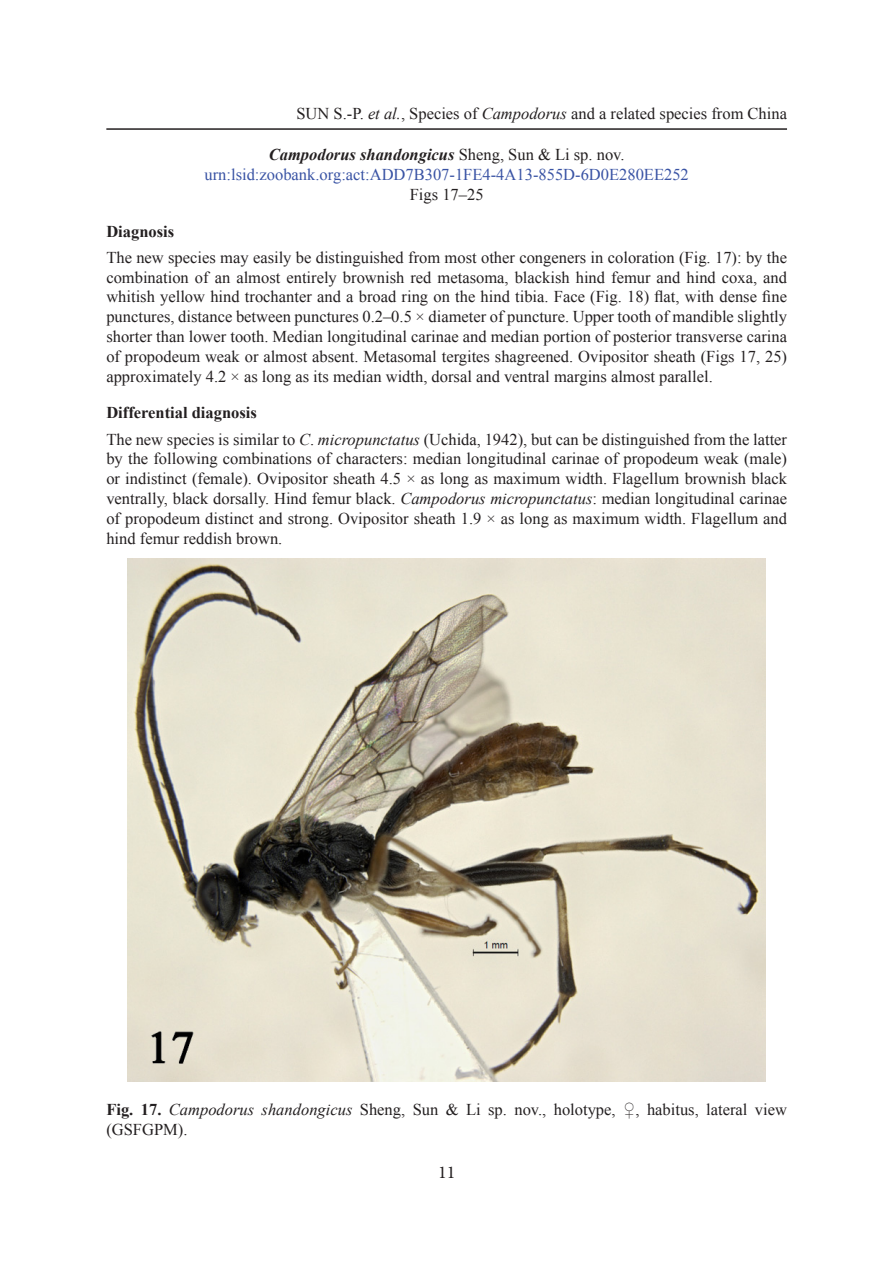
<style>
.page{position:relative;width:893px;height:1263px;background:#fff}
.page>*{position:absolute;margin:0;border:0;box-sizing:border-box;transform-origin:0 0}
.t1{font:18px "Minion Pro";color:#231f20}
.t2{font:16.5px/19.8px "Times New Roman";color:#231f20;text-align:justify}
.t3{font:16.5px/19.8px "Times New Roman";color:#3953a4;text-align:center}
.t4{font:700 16.5px "Times New Roman";color:#231f20}
.s1{font-style:italic}
.s2{font-weight:700;font-style:italic;color:#231f20}
.s3{color:#231f20}
.s4{font-weight:700}
</style>
<div class="page">
<img style="left:128px;top:558px;width:637px;height:524px">
<hr style="left:106px;top:128px;width:681px;height:2px;background:#231f20">
<p class="t2" style="left:296px;top:104px;width:492px">SUN S.-P. <span class="s1">et al.</span>, Species of <span class="s1">Campodorus</span> and a related species from China</p>
<p class="t3" style="left:204px;top:145px;width:486px"><span class="s2">Campodorus shandongicus</span> <span class="s3">Sheng, Sun &amp; Li sp. nov. </span>urn:lsid:zoobank.org:act:ADD7B307-1FE4-4A13-855D-6D0E280EE252</p>
<p class="t2" style="left:410px;top:184px;width:75px">Figs 17–25</p>
<p class="t4" style="left:106px;top:222px;width:69px">Diagnosis</p>
<p class="t2" style="left:106px;top:247px;width:682px">The new species may easily be distinguished from most other congeners in coloration (Fig. 17): by the combination of an almost entirely brownish red metasoma, blackish hind femur and hind coxa, and whitish yellow hind trochanter and a broad ring on the hind tibia. Face (Fig. 18) flat, with dense fine punctures, distance between punctures 0.2–0.5 × diameter of puncture. Upper tooth of mandible slightly shorter than lower tooth. Median longitudinal carinae and median portion of posterior transverse carina of propodeum weak or almost absent. Metasomal tergites shagreened. Ovipositor sheath (Figs 17, 25) approximately 4.2 × as long as its median width, dorsal and ventral margins almost parallel.</p>
<p class="t2" style="left:106px;top:400px;width:682px;line-height:26.2px"><span class="s4">Differential diagnosis<br></span>The new species is similar to <span class="s1">C</span>. <span class="s1">micropunctatus</span> (Uchida, 1942), but can be distinguished from the latter</p>
<p class="t2" style="left:106px;top:449px;width:682px">by the following combinations of characters: median longitudinal carinae of propodeum weak (male) or indistinct (female). Ovipositor sheath 4.5 × as long as maximum width. Flagellum brownish black ventrally, black dorsally. Hind femur black. <span class="s1">Campodorus micropunctatus</span>: median longitudinal carinae of propodeum distinct and strong. Ovipositor sheath 1.9 × as long as maximum width. Flagellum and hind femur reddish brown.</p>
<p class="t2" style="left:106px;top:1100px;width:682px"><span class="s4">Fig. 17.</span> <span class="s1">Campodorus shandongicus</span> Sheng, Sun &amp; Li sp. nov., holotype, ♀, habitus, lateral view (GSFGPM).</p>
<p class="t1" style="left:438px;top:1165px;width:19px">11</p>
</div>
